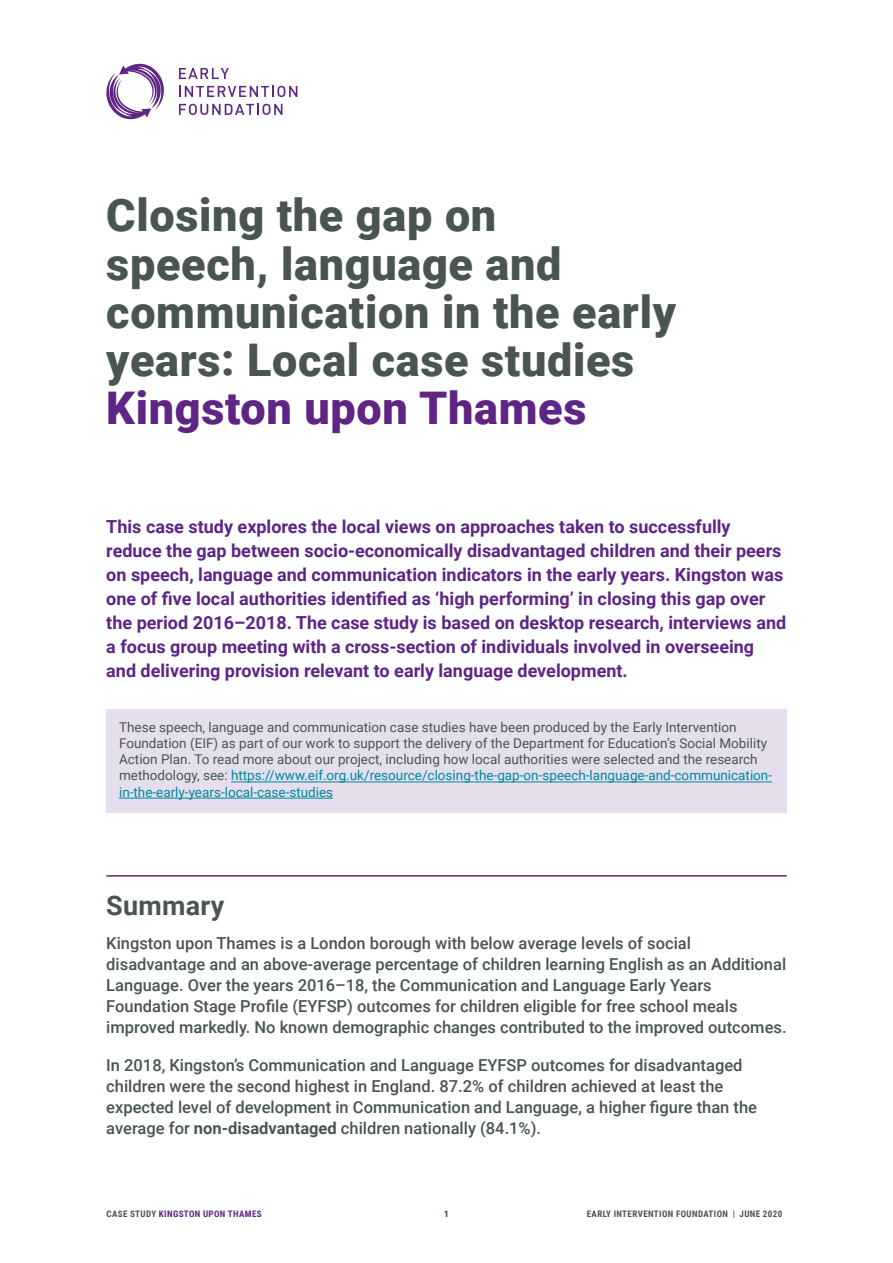
<style>
.page{position:relative;width:893px;height:1263px;background:#fff}
.page>*{position:absolute;margin:0;border:0;box-sizing:border-box;transform-origin:0 0}
.EIF_Header__20pt_gap{font:900 45px/48px "Roboto";letter-spacing:.015em;color:#495550}
.h1_rule_above{font:700 27px "Roboto";letter-spacing:.01em;color:#495550}
.Intro_par_purple{font:700 18px/24px "Roboto";color:#5e2584}
.Summary_body{font:500 16.5px/21px "Roboto";color:#495550}
.EIF_box_body{font:13.5px/16.2px "Roboto";color:#495550}
.t1{font:700 9px "Roboto Condensed";letter-spacing:.045em;color:#495550}
.t2{font:700 9px "Roboto Condensed";letter-spacing:.045em;color:#5e2584}
.t3{font:900 9px "Roboto";color:#495550}
.s1{color:#5e2584}
.s2{color:#008895}
.s3{font-weight:700}
.s4{color:#495550}
</style>
<div class="page">
<hr style="left:106px;top:875px;width:681px;height:2px;background:#5e2584">
<div style="left:106px;top:709px;width:681px;height:104px;background:#e5dfed"></div>
<hr style="left:231px;top:782px;width:541px;height:1px;background:#008895">
<hr style="left:119px;top:798px;width:214px;height:1px;background:#008895">
<svg style="left:106px;top:64px;width:58px;height:55px"></svg>
<svg style="left:179px;top:68px;width:50px;height:11px"></svg>
<svg style="left:179px;top:86px;width:118px;height:11px"></svg>
<svg style="left:179px;top:104px;width:103px;height:11px"></svg>
<p class="EIF_Header__20pt_gap" style="left:106px;top:190px;width:571px">Closing the gap on<br>speech, language and communication in the early years: Local case studies<br><span class="s1">Kingston upon Thames</span></p>
<p class="Intro_par_purple" style="left:106px;top:513px;width:681px">This case study explores the local views on approaches taken to successfully reduce the gap between socio-economically disadvantaged children and their peers on speech, language and communication indicators in the early years. Kingston was one of five local authorities identified as ‘high performing’ in closing this gap over the period 2016–2018. The case study is based on desktop research, interviews and a focus group meeting with a cross-section of individuals involved in overseeing and delivering provision relevant to early language development.</p>
<p class="EIF_box_body" style="left:119px;top:718px;width:655px">These speech, language and communication case studies have been produced by the Early Intervention Foundation (EIF) as part of our work to support the delivery of the Department for Education’s Social Mobility Action Plan. To read more about our project, including how local authorities were selected and the research methodology, see: <span class="s2">https://www.eif.org.uk/resource/closing-the-gap-on-speech-language-and-communication&shy;in-the-early-years-local-case-studies</span></p>
<p class="h1_rule_above" style="left:106px;top:886px;width:120px">Summary</p>
<p class="Summary_body" style="left:106px;top:932px;width:682px">Kingston upon Thames is a London borough with below average levels of social disadvantage and an above-average percentage of children learning English as an Additional Language. Over the years 2016–18, the Communication and Language Early Years Foundation Stage Profile (EYFSP) outcomes for children eligible for free school meals improved markedly. No known demographic changes contributed to the improved outcomes.</p>
<p class="Summary_body" style="left:106px;top:1054px;width:652px">In 2018, Kingston’s Communication and Language EYFSP outcomes for disadvantaged children were the second highest in England. 87.2% of children achieved at least the expected level of development in Communication and Language, a higher figure than the average for <span class="s3">non-disadvantaged</span> children nationally (84.1%).</p>
<p class="t2" style="left:106px;top:1207px;width:157px"><span class="s4">CASE STUDY</span> KINGSTON UPON THAMES</p>
<p class="t3" style="left:444px;top:1207px;width:7px">1</p>
<p class="t1" style="left:587px;top:1207px;width:197px">EARLY INTERVENTION FOUNDATION | JUNE 2020</p>
</div>
